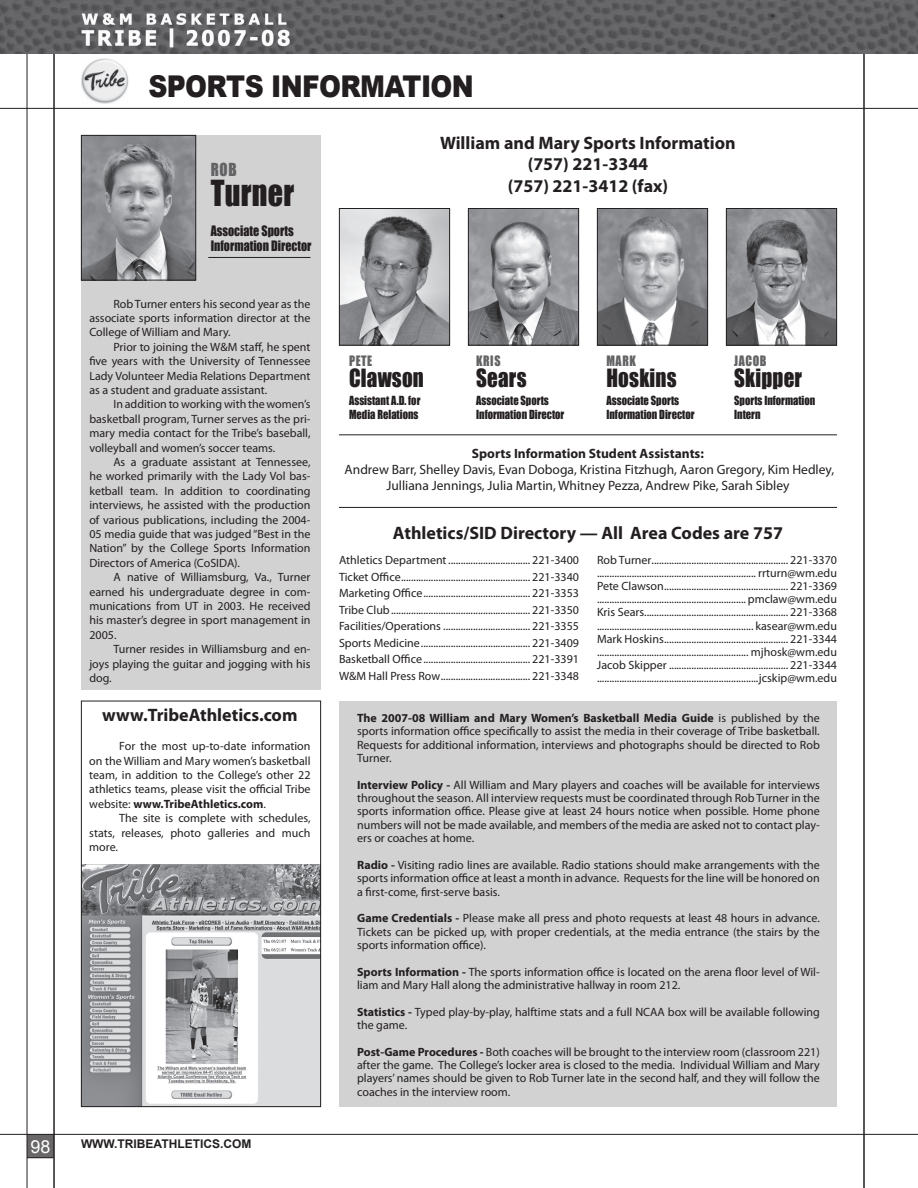
<style>
.page{position:relative;width:918px;height:1188px;background:#fff}
.page>*{position:absolute;margin:0;border:0;box-sizing:border-box;transform-origin:0 0}
.t1{font:33px "Impact";letter-spacing:.01em;color:#231f20;scale:.91 1}
.t2{font:900 30px "Arial";letter-spacing:-.025em;color:#231f20;scale:.88 1}
.t3{font:23.1px "Impact";letter-spacing:.01em;color:#231f20;scale:.91 1}
.t4{font:700 18px/21.6px "Myriad Pro";color:#231f20;text-align:center}
.t5{font:18px "Arial";color:#fff}
.t6{font:16.5px "Impact";color:#636366;scale:.91 1}
.t7{font:13.5px/16.2px "Myriad Pro";color:#231f20;text-align:center}
.t8{font:700 13.5px "Myriad Pro";color:#231f20}
.t9{font:13.2px/15px "Impact";color:#231f20;scale:.91 1}
.t10{font:13.2px "Impact";letter-spacing:.05em;color:#636366;scale:.91 1}
.t11{font:12px/14.4px "Myriad Pro";color:#231f20;text-align:justify}
.t12{font:700 12px "Arial";color:#231f20}
.t13{font:11.55px/13.5px "Impact";color:#231f20;scale:.91 1}
.s1{font-weight:700}
</style>
<div class="page">
<hr style="left:863px;top:0;width:2px;height:1188px;background:#231f20">
<div style="left:27px;top:1134px;width:27px;height:24px;background:#696767"></div>
<hr style="left:53px;top:0;width:2px;height:1188px;background:#231f20">
<hr style="left:27px;top:0;width:1px;height:1188px;background:#231f20">
<img style="left:0;top:0;width:918px;height:54px">
<hr style="left:0;top:1134px;width:918px;height:1px;background:#231f20">
<svg style="left:28px;top:1157px;width:25px;height:1px"></svg>
<hr style="left:0;top:108px;width:918px;height:1px;background:#231f20">
<img style="left:81px;top:58px;width:47px;height:46px">
<img style="left:83px;top:864px;width:236px;height:241px">
<div style="left:81px;top:701px;width:240px;height:406px;border:1px solid #231f20"></div>
<div style="left:339px;top:702px;width:498px;height:405px;background:#d3d2d2"></div>
<div style="left:81px;top:135px;width:240px;height:555px;background:#d3d2d2"></div>
<img style="left:83px;top:137px;width:111px;height:141px">
<div style="left:81px;top:135px;width:115px;height:145px;border:1px solid #231f20"></div>
<hr style="left:208px;top:257px;width:102px;height:1px;background:#231f20">
<img style="left:341px;top:210px;width:107px;height:134px">
<div style="left:339px;top:208px;width:111px;height:138px;border:1px solid #231f20"></div>
<img style="left:470px;top:210px;width:107px;height:134px">
<div style="left:468px;top:208px;width:111px;height:138px;border:1px solid #231f20"></div>
<img style="left:599px;top:210px;width:107px;height:134px">
<div style="left:597px;top:208px;width:111px;height:138px;border:1px solid #231f20"></div>
<img style="left:728px;top:210px;width:107px;height:134px">
<div style="left:726px;top:208px;width:111px;height:138px;border:1px solid #231f20"></div>
<hr style="left:339px;top:507px;width:498px;height:1px;background:#231f20">
<hr style="left:339px;top:434px;width:498px;height:1px;background:#231f20">
<h2 class="t2" style="left:148px;top:69px;width:371px">SPORTS INFORMATION</h2>
<h3 class="t6" style="left:211px;top:159px;width:30px">ROB</h3>
<h1 class="t1" style="left:211px;top:172px;width:93px">Turner</h1>
<p class="t9" style="left:211px;top:223px;width:112px">Associate Sports<br>Information Director</p>
<p class="t11" style="left:89px;top:297px;width:223px;text-indent:24px">Rob Turner enters his second year as the associate sports information director at the College of William and Mary.</p>
<p class="t11" style="left:89px;top:340px;width:223px;text-indent:24px">Prior to joining the W&amp;M staff, he spent five years with the University of Tennessee Lady Volunteer Media Relations Department as a student and graduate assistant.</p>
<p class="t11" style="left:89px;top:397px;width:223px;text-indent:24px">In addition to working with the women’s basketball program, Turner serves as the pri&shy;mary media contact for the Tribe’s baseball, volleyball and women’s soccer teams.</p>
<p class="t11" style="left:89px;top:455px;width:223px;text-indent:24px">As a graduate assistant at Tennessee, he worked primarily with the Lady Vol bas&shy;ketball team. In addition to coordinating interviews, he assisted with the production of various publications, including the 2004- 05 media guide that was judged “Best in the Nation” by the College Sports Information Directors of America (CoSIDA).</p>
<p class="t11" style="left:89px;top:570px;width:223px;text-indent:24px">A native of Williamsburg, Va., Turner earned his undergraduate degree in com&shy;munications from UT in 2003. He received his master’s degree in sport management in 2005.</p>
<p class="t11" style="left:89px;top:642px;width:223px;text-indent:24px">Turner resides in Williamsburg and en&shy;joys playing the guitar and jogging with his dog.</p>
<h3 class="t4" style="left:102px;top:705px;width:197px">www.TribeAthletics.com</h3>
<p class="t11" style="left:89px;top:739px;width:223px;text-indent:30px">For the most up-to-date information on the William and Mary women’s basketball team, in addition to the College’s other 22 athletics teams, please visit the official Tribe website: <span class="s1">www.TribeAthletics.com</span>.</p>
<p class="t11" style="left:89px;top:811px;width:223px;text-indent:30px">The site is complete with schedules, stats, releases, photo galleries and much more.</p>
<h3 class="t5" style="left:30px;top:1136px;width:22px">98</h3>
<p class="t12" style="left:81px;top:1137px;width:172px">WWW.TRIBEATHLETICS.COM</p>
<h3 class="t4" style="left:440px;top:132px;width:297px">William and Mary Sports Information (757) 221-3344<br>(757) 221-3412 (fax)</h3>
<p class="t10" style="left:349px;top:353px;width:27px">PETE</p>
<h3 class="t3" style="left:349px;top:364px;width:84px">Clawson</h3>
<p class="t13" style="left:349px;top:394px;width:80px">Assistant A.D. for<br>Media Relations</p>
<p class="t10" style="left:476px;top:353px;width:28px">KRIS</p>
<h3 class="t3" style="left:476px;top:364px;width:57px">Sears</h3>
<p class="t13" style="left:476px;top:394px;width:98px">Associate Sports<br>Information Director</p>
<p class="t10" style="left:606px;top:353px;width:34px">MARK</p>
<h3 class="t3" style="left:606px;top:364px;width:79px">Hoskins</h3>
<p class="t13" style="left:606px;top:394px;width:98px">Associate Sports<br>Information Director</p>
<p class="t10" style="left:734px;top:353px;width:37px">JACOB</p>
<h3 class="t3" style="left:734px;top:364px;width:76px">Skipper</h3>
<p class="t13" style="left:734px;top:394px;width:91px">Sports Information<br>Intern</p>
<p class="t8" style="left:472px;top:446px;width:234px">Sports Information Student Assistants:</p>
<p class="t7" style="left:345px;top:462px;width:491px">Andrew Barr, Shelley Davis, Evan Doboga, Kristina Fitzhugh, Aaron Gregory, Kim Hedley,<br>Julliana Jennings, Julia Martin, Whitney Pezza, Andrew Pike, Sarah Sibley</p>
<h3 class="t4" style="left:393px;top:522px;width:392px">Athletics/SID Directory — All Area Codes are 757</h3>
<p class="t11" style="left:339px;top:552px;width:242px;line-height:16.5px">Athletics Department ................................. 221-3400<br>Ticket Office .................................................... 221-3340<br>Marketing Office ........................................... 221-3353<br>Tribe Club ........................................................ 221-3350<br>Facilities/Operations ................................... 221-3355<br>Sports Medicine ............................................ 221-3409<br>Basketball Office ........................................... 221-3391<br>W&amp;M Hall Press Row .................................... 221-3348</p>
<p class="t11" style="left:597px;top:553px;width:242px;line-height:13.2px">Rob Turner ....................................................... 221-3370 ................................................................ rrturn@wm.edu Pete Clawson .................................................. 221-3369 ............................................................ pmclaw@wm.edu Kris Sears .......................................................... 221-3368 ............................................................... kasear@wm.edu Mark Hoskins .................................................. 221-3344 ............................................................. mjhosk@wm.edu Jacob Skipper ................................................ 221-3344 .................................................................jcskip@wm.edu</p>
<p class="t11" style="left:357px;top:712px;width:464px;line-height:13.4px"><span class="s1">The 2007-08 William and Mary Women’s Basketball Media Guide</span> is published by the sports information office specifically to assist the media in their coverage of Tribe basketball.<br>Requests for additional information, interviews and photographs should be directed to Rob Turner.</p>
<p class="t11" style="left:357px;top:778px;width:464px;line-height:13.4px"><span class="s1">Interview Policy -</span> All William and Mary players and coaches will be available for interviews throughout the season. All interview requests must be coordinated through Rob Turner in the sports information office. Please give at least 24 hours notice when possible. Home phone numbers will not be made available, and members of the media are asked not to contact play&shy;ers or coaches at home.</p>
<p class="t11" style="left:357px;top:858px;width:464px;line-height:13.4px"><span class="s1">Radio -</span> Visiting radio lines are available. Radio stations should make arrangements with the sports information office at least a month in advance. Requests for the line will be honored on a first-come, first-serve basis.</p>
<p class="t11" style="left:357px;top:912px;width:464px;line-height:13.4px"><span class="s1">Game Credentials -</span> Please make all press and photo requests at least 48 hours in advance.<br>Tickets can be picked up, with proper credentials, at the media entrance (the stairs by the sports information office).</p>
<p class="t11" style="left:357px;top:965px;width:464px;line-height:13.4px"><span class="s1">Sports Information -</span> The sports information office is located on the arena floor level of Wil&shy;liam and Mary Hall along the administrative hallway in room 212.</p>
<p class="t11" style="left:357px;top:1005px;width:464px;line-height:13.4px"><span class="s1">Statistics -</span> Typed play-by-play, halftime stats and a full NCAA box will be available following the game.</p>
<p class="t11" style="left:357px;top:1045px;width:464px;line-height:13.4px"><span class="s1">Post-Game Procedures -</span> Both coaches will be brought to the interview room (classroom 221) after the game. The College’s locker area is closed to the media. Individual William and Mary players’ names should be given to Rob Turner late in the second half, and they will follow the coaches in the interview room.</p>
</div>
